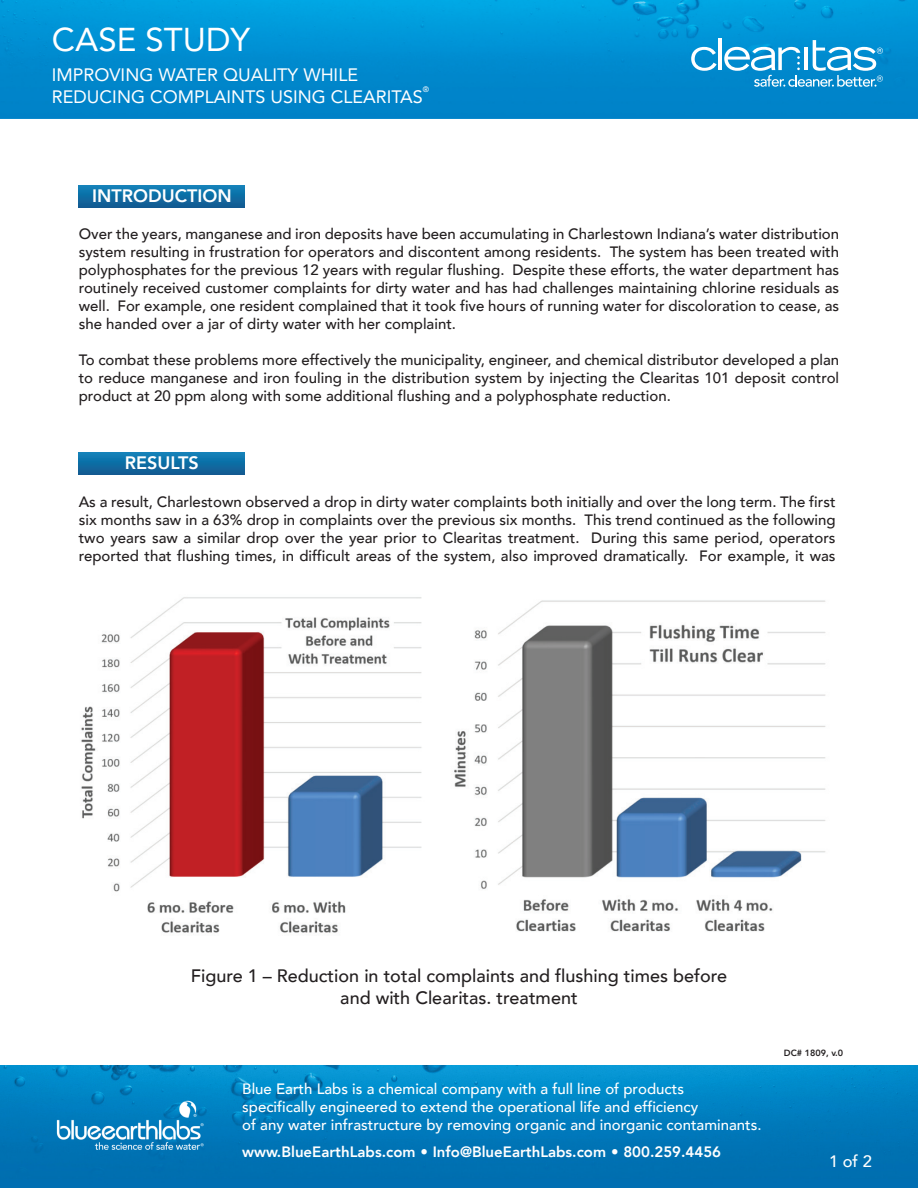
<style>
.page{position:relative;width:918px;height:1188px;background:#fff}
.page>*{position:absolute;margin:0;border:0;box-sizing:border-box;transform-origin:0 0}
.t1{font:33px "Avenir";color:#fff}
.t2{font:500 18px/21.6px "Avenir";color:#231f20;text-align:center}
.t3{font:18px/21.6px "Avenir";color:#fff}
.t4{font:800 18px "Avenir";color:#fff}
.t5{font:500 16.5px "Avenir";color:#fff}
.t6{font:500 15px/18px "Avenir";color:#231f20;text-align:justify}
.t7{font:500 15px/18px "Avenir";color:#fff}
.t8{font:800 15px "Avenir";color:#fff}
.t9{font:800 9px "Avenir";letter-spacing:-.005em;color:#231f20}
.t10{font:7.8px "Avenir";color:#fff}
</style>
<div class="page">
<img style="left:0;top:0;width:918px;height:119px">
<img style="left:0;top:1066px;width:918px;height:122px">
<img style="left:54px;top:1097px;width:152px;height:58px">
<svg style="left:79px;top:453px;width:165px;height:21px"></svg>
<div style="left:79px;top:185px;width:165px;height:22px;background:linear-gradient(to bottom,#0f82ba,#115c93)"></div>
<svg style="left:691px;top:47px;width:26px;height:24px"></svg>
<hr style="left:718px;top:39px;width:4px;height:31px;background:#fff">
<svg style="left:724px;top:40px;width:159px;height:47px"></svg>
<img style="left:81px;top:597px;width:341px;height:336px">
<img style="left:454px;top:600px;width:372px;height:332px">
<h1 class="t1" style="left:52px;top:13px;width:200px">CASE STUDY</h1>
<p class="t3" style="left:52px;top:63px;width:372px">IMPROVING WATER QUALITY WHILE<br>REDUCING COMPLAINTS USING CLEARITAS</p>
<p class="t10" style="left:423px;top:83px;width:8px">®</p>
<p class="t4" style="left:92px;top:182px;width:141px">INTRODUCTION</p>
<p class="t6" style="left:79px;top:224px;width:762px">Over the years, manganese and iron deposits have been accumulating in Charlestown Indiana’s water distribution system resulting in frustration for operators and discontent among residents. The system has been treated with polyphosphates for the previous 12 years with regular flushing. Despite these efforts, the water department has routinely received customer complaints for dirty water and has had challenges maintaining chlorine residuals as well. For example, one resident complained that it took five hours of running water for discoloration to cease, as she handed over a jar of dirty water with her complaint.</p>
<p class="t6" style="left:79px;top:350px;width:762px">To combat these problems more effectively the municipality, engineer, and chemical distributor developed a plan to reduce manganese and iron fouling in the distribution system by injecting the Clearitas 101 deposit control product at 20 ppm along with some additional flushing and a polyphosphate reduction.</p>
<p class="t4" style="left:125px;top:449px;width:76px">RESULTS</p>
<p class="t6" style="left:79px;top:492px;width:758px">As a result, Charlestown observed a drop in dirty water complaints both initially and over the long term. The first six months saw in a 63% drop in complaints over the previous six months. This trend continued as the following two years saw a similar drop over the year prior to Clearitas treatment. During this same period, operators reported that flushing times, in difficult areas of the system, also improved dramatically. For example, it was</p>
<p class="t2" style="left:191px;top:964px;width:538px">Figure 1 – Reduction in total complaints and flushing times before and with Clearitas. treatment</p>
<p class="t7" style="left:242px;top:1079px;width:521px">Blue Earth Labs is a chemical company with a full line of products<br>specifically engineered to extend the operational life and efficiency<br>of any water infrastructure by removing organic and inorganic contaminants.</p>
<p class="t8" style="left:242px;top:1140px;width:480px">www.BlueEarthLabs.com • Info@BlueEarthLabs.com • 800.259.4456</p>
<p class="t9" style="left:784px;top:1045px;width:61px">DC# 1809, v.0</p>
<p class="t5" style="left:829px;top:1147px;width:44px">1 of 2</p>
</div>
